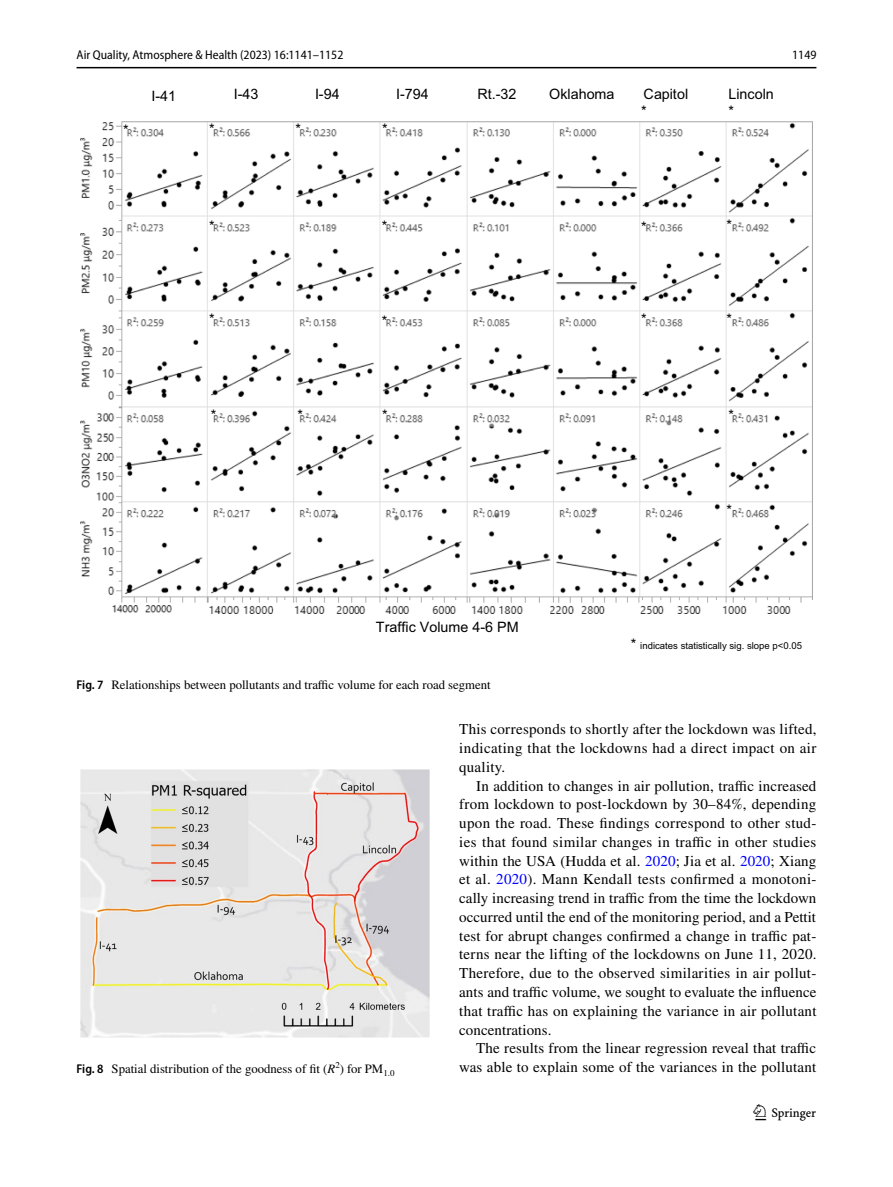
<style>
.page{position:relative;width:893px;height:1187px;background:#fff}
.page>*{position:absolute;margin:0;border:0;box-sizing:border-box;transform-origin:0 0}
.t1{font:22.5px "Springnew Regular 3";color:#000}
.t2{font:15px/18.8px "STIX";letter-spacing:.01em;color:#000;text-align:justify}
.t3{font:14.4px "Arial MT4";color:#000}
.t4{font:12.75px "STIX";color:#000}
.t5{font:semi-condensed 12.75px "Myriad Pro";color:#000}
.t6{font:9.6px "Arial MT4";color:#000}
.s1{font-family:"Myriad Pro";font-weight:600;font-stretch:semi-condensed}
.s2{font-size:14.4px}
.s3{font-style:italic}
.s4{color:#00f}
</style>
<div class="page">
<hr style="left:77px;top:67px;width:739px;height:1px;background:#000">
<img style="left:81px;top:121px;width:731px;height:493px">
<img style="left:81px;top:769px;width:348px;height:268px">
<p class="t5" style="left:77px;top:48px;width:268px">Air Quality, Atmosphere &amp; Health (2023) 16:1141–1152</p>
<p class="t5" style="left:792px;top:48px;width:26px">1149</p>
<p class="t3" style="left:151px;top:86px;width:26px">I-41</p>
<p class="t3" style="left:234px;top:84px;width:26px">I-43</p>
<p class="t3" style="left:315px;top:84px;width:26px">I-94</p>
<p class="t3" style="left:396px;top:84px;width:34px">I-794</p>
<p class="t3" style="left:477px;top:84px;width:41px">Rt.-32</p>
<p class="t3" style="left:549px;top:84px;width:67px">Oklahoma</p>
<p class="t3" style="left:644px;top:84px;width:46px">Capitol</p>
<p class="t3" style="left:728px;top:84px;width:47px">Lincoln</p>
<p class="t3" style="left:123px;top:120px;width:7px">*</p>
<p class="t3" style="left:209px;top:119px;width:7px">*</p>
<p class="t3" style="left:296px;top:119px;width:7px">*</p>
<p class="t3" style="left:382px;top:119px;width:7px">*</p>
<p class="t3" style="left:641px;top:101px;width:7px">*</p>
<p class="t3" style="left:728px;top:101px;width:7px">*</p>
<p class="t3" style="left:209px;top:216px;width:7px">*</p>
<p class="t3" style="left:382px;top:216px;width:7px">*</p>
<p class="t3" style="left:641px;top:217px;width:7px">*</p>
<p class="t3" style="left:726px;top:215px;width:7px">*</p>
<p class="t3" style="left:209px;top:309px;width:7px">*</p>
<p class="t3" style="left:382px;top:310px;width:7px">*</p>
<p class="t3" style="left:641px;top:309px;width:7px">*</p>
<p class="t3" style="left:727px;top:309px;width:7px">*</p>
<p class="t3" style="left:211px;top:405px;width:7px">*</p>
<p class="t3" style="left:297px;top:404px;width:7px">*</p>
<p class="t3" style="left:382px;top:404px;width:7px">*</p>
<p class="t3" style="left:728px;top:405px;width:7px">*</p>
<p class="t3" style="left:376px;top:617px;width:144px">Traffic Volume 4-6 PM</p>
<p class="t4" style="left:77px;top:675px;width:416px"><span class="s1">Fig. 7</span> Relationships between pollutants and traffic volume for each road segment</p>
<p class="t3" style="left:726px;top:500px;width:7px">*</p>
<p class="t6" style="left:631px;top:639px;width:173px"><span class="s2">*</span> indicates statistically sig. slope p&lt;0.05</p>
<p class="t4" style="left:77px;top:1059px;width:319px"><span class="s1">Fig. 8</span> Spatial distribution of the goodness of fit (<span class="s3">R</span><sup>2</sup>) for PM<sub>1.0</sub></p>
<p class="t2" style="left:459px;top:721px;width:359px">This corresponds to shortly after the lockdown was lifted, indicating that the lockdowns had a direct impact on air quality.</p>
<p class="t2" style="left:459px;top:777px;width:359px;text-indent:17px">In addition to changes in air pollution, traffic increased from lockdown to post-lockdown by 30–84%, depending upon the road. These findings correspond to other stud&shy;ies that found similar changes in traffic in other studies within the USA (Hudda et al. <span class="s4">2020</span>; Jia et al. <span class="s4">2020</span>; Xiang et al. <span class="s4">2020</span>). Mann Kendall tests confirmed a monotoni&shy;cally increasing trend in traffic from the time the lockdown occurred until the end of the monitoring period, and a Pettit test for abrupt changes confirmed a change in traffic pat&shy;terns near the lifting of the lockdowns on June 11, 2020.<br>Therefore, due to the observed similarities in air pollut&shy;ants and traffic volume, we sought to evaluate the influence that traffic has on explaining the variance in air pollutant concentrations.</p>
<p class="t2" style="left:459px;top:1039px;width:358px;text-align:right">The results from the linear regression reveal that traffic was able to explain some of the variances in the pollutant</p>
<h1 class="t1" style="left:755px;top:1104px;width:62px">1 3</h1>
</div>
